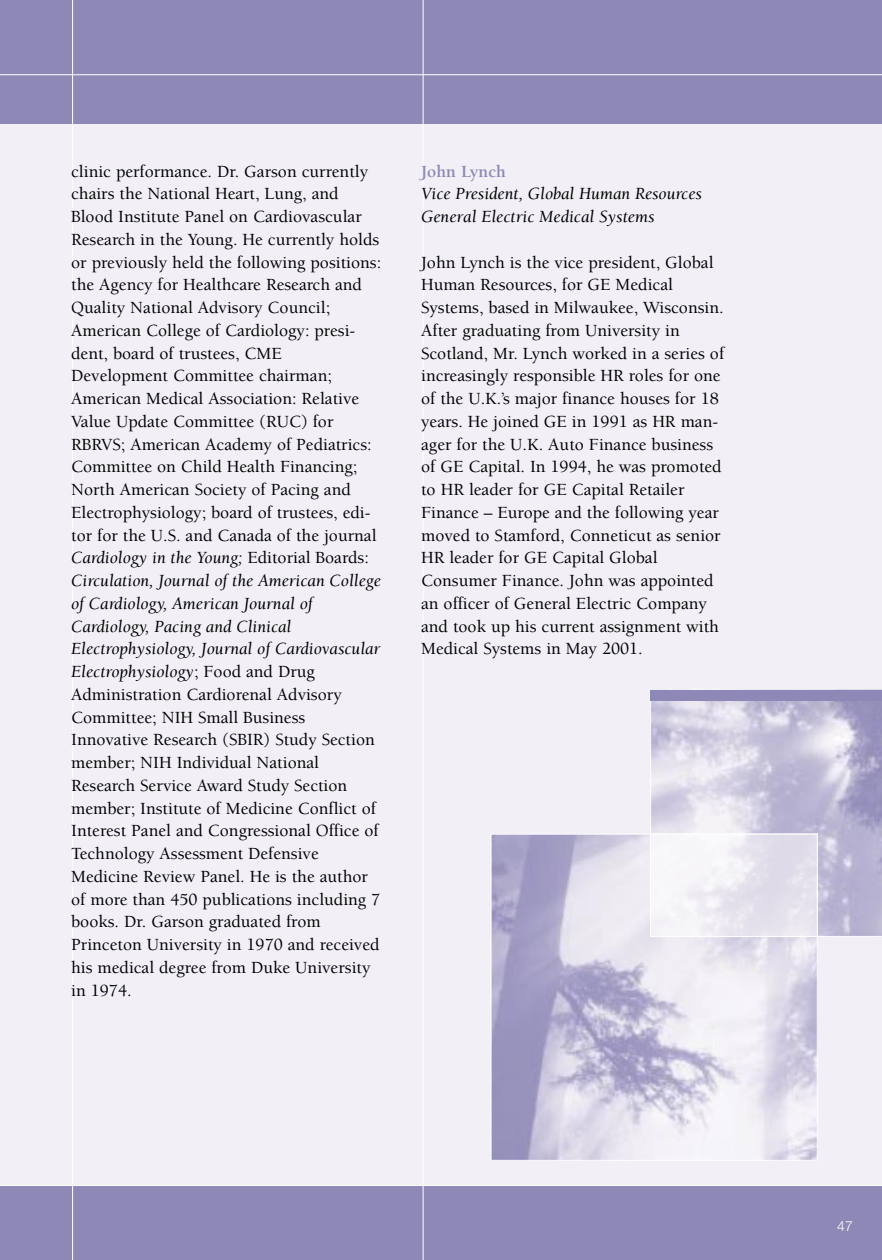
<style>
.page{position:relative;width:882px;height:1260px;background:#f2f0f6}
.page>*{position:absolute;margin:0;border:0;box-sizing:border-box;transform-origin:0 0}
.t1{font:500 17.5px/22.8px "Berkeley";color:#000}
.t2{font:italic 17.5px/22.8px "Berkeley";color:#000}
.t3{font:700 17.5px "Berkeley";color:#8e88b6}
.t4{font:300 14px "Helvetica Neue";color:#fff}
.s1{font-weight:400;font-style:italic}
</style>
<div class="page">
<div style="left:0;top:0;width:882px;height:124px;background:#8e88b6"></div>
<div style="left:0;top:1186px;width:882px;height:74px;background:#8e88b6"></div>
<hr style="left:0;top:1185px;width:882px;height:1px;background:#fff">
<hr style="left:0;top:74px;width:882px;height:1px;background:#fff">
<hr style="left:72px;top:0;width:1px;height:1260px;background:#fff">
<hr style="left:423px;top:0;width:1px;height:1260px;background:#fff">
<svg style="left:650px;top:690px;width:232px;height:247px"></svg>
<img style="left:493px;top:836px;width:323px;height:323px">
<img style="left:652px;top:836px;width:164px;height:99px">
<div style="left:650px;top:834px;width:168px;height:103px;border:1px solid #fff"></div>
<div style="left:651px;top:690px;width:231px;height:11px;background:#8e88b6"></div>
<p class="t1" style="left:71px;top:161px;width:312px">clinic performance. Dr. Garson currently chairs the National Heart, Lung, and Blood Institute Panel on Cardiovascular Research in the Young. He currently holds or previously held the following positions: the Agency for Healthcare Research and Quality National Advisory Council; American College of Cardiology: presi&shy;dent, board of trustees, CME Development Committee chairman; American Medical Association: Relative Value Update Committee (RUC) for RBRVS; American Academy of Pediatrics:<br>Committee on Child Health Financing; North American Society of Pacing and Electrophysiology; board of trustees, edi&shy;tor for the U.S. and Canada of the journal <span class="s1">Cardiology in the Young;</span> Editorial Boards:<br><span class="s1">Circulation, Journal of the American College of Cardiology, American Journal of Cardiology, Pacing and Clinical Electrophysiology, Journal of Cardiovascular Electrophysiology</span>; Food and Drug Administration Cardiorenal Advisory Committee; NIH Small Business Innovative Research (SBIR) Study Section member; NIH Individual National Research Service Award Study Section member; Institute of Medicine Conflict of Interest Panel and Congressional Office of Technology Assessment Defensive Medicine Review Panel. He is the author of more than 450 publications including 7 books. Dr. Garson graduated from Princeton University in 1970 and received his medical degree from Duke University in 1974.</p>
<p class="t3" style="left:421px;top:164px;width:86px">John Lynch</p>
<p class="t2" style="left:421px;top:184px;width:282px">Vice President, Global Human Resources<br>General Electric Medical Systems</p>
<p class="t1" style="left:421px;top:252px;width:305px">John Lynch is the vice president, Global Human Resources, for GE Medical Systems, based in Milwaukee, Wisconsin.<br>After graduating from University in Scotland, Mr. Lynch worked in a series of increasingly responsible HR roles for one of the U.K.’s major finance houses for 18 years. He joined GE in 1991 as HR man&shy;ager for the U.K. Auto Finance business of GE Capital. In 1994, he was promoted to HR leader for GE Capital Retailer Finance – Europe and the following year moved to Stamford, Conneticut as senior HR leader for GE Capital Global Consumer Finance. John was appointed an officer of General Electric Company and took up his current assignment with Medical Systems in May 2001.</p>
<p class="t4" style="left:837px;top:1221px;width:17px">47</p>
</div>
